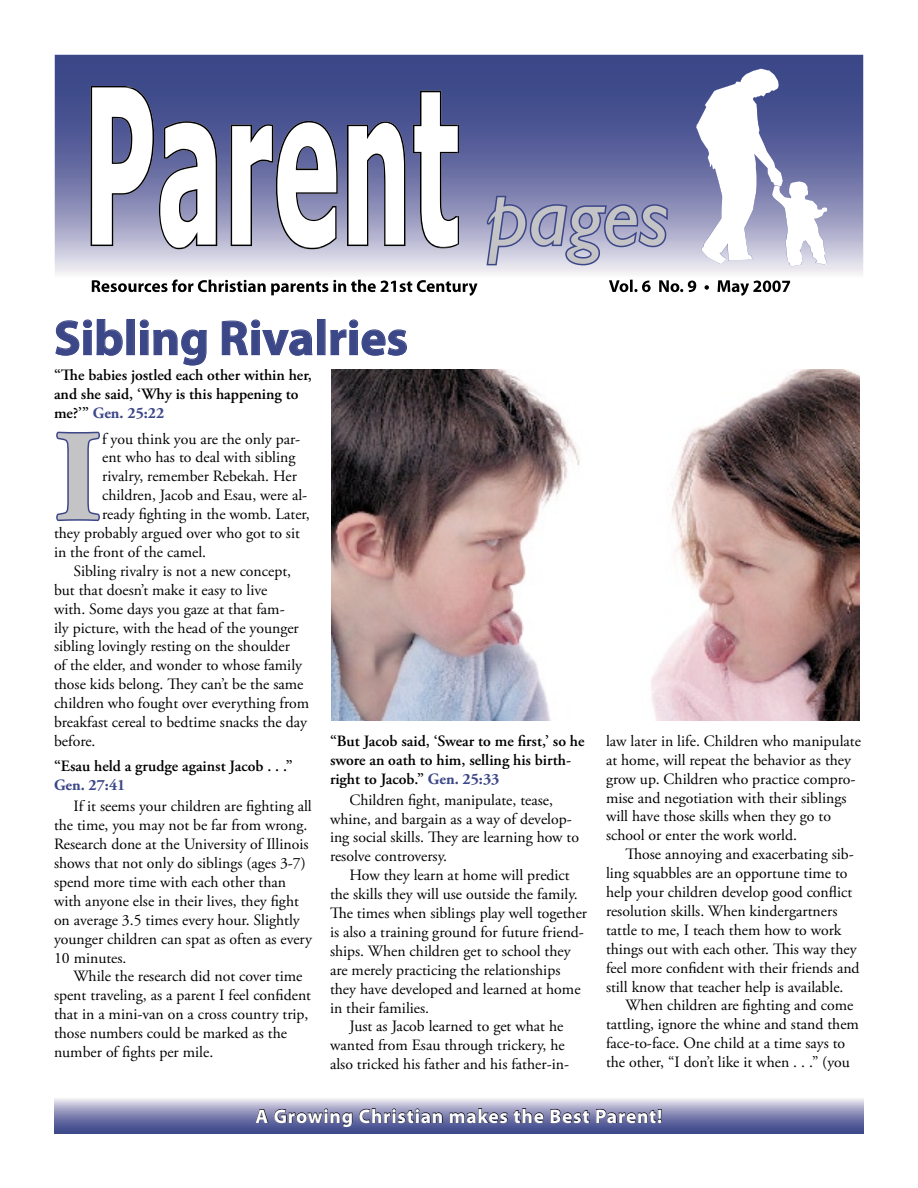
<style>
.page{position:relative;width:918px;height:1188px;background:#fff}
.page>*{position:absolute;margin:0;border:0;box-sizing:border-box;transform-origin:0 0}
.t1{font:700 216px "Tahoma";letter-spacing:.025em;color:#fff;scale:.5 1}
.t2{font:700 129.75px "Adobe Garamond Pro";color:#c4c3c5}
.t3{font:italic 84px "Gill Sans";color:#c4c3c5}
.t4{font:700 49.5px "Myriad Pro";color:#3c4788}
.t5{font:700 19.5px "Myriad Pro";letter-spacing:.04em;color:#fff}
.t6{font:15.75px/18.9px "Adobe Garamond Pro";color:#000}
.t7{font:600 15.75px/18.9px "Adobe Garamond Pro";color:#000}
.t8{font:700 15.75px "Adobe Garamond Pro";color:#3c4788}
.s1{font-weight:700;color:#3c4788}
</style>
<div class="page">
<svg style="left:54px;top:1098px;width:810px;height:36px;background:#8488b0"></svg>
<svg style="left:55px;top:55px;width:808px;height:237px;background:#7c82ae"></svg>
<img style="left:324px;top:1108px;width:208px;height:15px">
<svg style="left:56px;top:432px;width:44px;height:89px"></svg>
<img style="left:92px;top:280px;width:386px;height:16px">
<img style="left:606px;top:280px;width:184px;height:16px">
<svg style="left:696px;top:68px;width:131px;height:198px"></svg>
<img style="left:91px;top:86px;width:368px;height:163px">
<img style="left:92px;top:88px;width:366px;height:160px">
<svg style="left:485px;top:194px;width:185px;height:73px;background:#9294bb"></svg>
<svg style="left:55px;top:319px;width:68px;height:37px"></svg>
<div style="left:127px;top:319px;width:8px;height:36px;border:1px solid #3c4788"></div>
<svg style="left:140px;top:319px;width:67px;height:47px"></svg>
<svg style="left:222px;top:319px;width:91px;height:37px"></svg>
<div style="left:317px;top:319px;width:8px;height:36px;border:1px solid #3c4788"></div>
<svg style="left:330px;top:319px;width:77px;height:37px"></svg>
<img style="left:332px;top:369px;width:528px;height:352px">
<h1 class="t1" style="left:84px;top:29px;width:750px">Parent</h1>
<h3 class="t4" style="left:54px;top:310px;width:356px">Sibling Rivalries</h3>
<h3 class="t3" style="left:487px;top:168px;width:183px">pages</h3>
<p class="t7" style="left:54px;top:366px;width:259px">“The babies jostled each other within her, and she said, ‘Why is this happening to me?’” <span class="s1">Gen. 25:22</span></p>
<h2 class="t2" style="left:54px;top:403px;width:50px">I</h2>
<p class="t6" style="left:102px;top:430px;width:200px">f you think you are the only par-</p>
<p class="t6" style="left:102px;top:449px;width:195px">ent who has to deal with sibling</p>
<p class="t6" style="left:102px;top:468px;width:196px">rivalry, remember Rebekah. Her</p>
<p class="t6" style="left:102px;top:486px;width:207px">children, Jacob and Esau, were al-</p>
<p class="t6" style="left:102px;top:505px;width:209px">ready fighting in the womb. Later,</p>
<p class="t6" style="left:54px;top:524px;width:247px">they probably argued over who got to sit</p>
<p class="t6" style="left:54px;top:543px;width:154px">in the front of the camel.</p>
<p class="t6" style="left:74px;top:562px;width:219px">Sibling rivalry is not a new concept,</p>
<p class="t6" style="left:54px;top:581px;width:215px">but that doesn’t make it easy to live</p>
<p class="t6" style="left:54px;top:600px;width:232px">with. Some days you gaze at that fam-</p>
<p class="t6" style="left:54px;top:619px;width:246px">ily picture, with the head of the younger</p>
<p class="t6" style="left:54px;top:638px;width:238px">sibling lovingly resting on the shoulder</p>
<p class="t6" style="left:54px;top:657px;width:250px">of the elder, and wonder to whose family</p>
<p class="t6" style="left:54px;top:675px;width:251px">those kids belong. They can’t be the same</p>
<p class="t6" style="left:54px;top:694px;width:257px">children who fought over everything from</p>
<p class="t6" style="left:54px;top:713px;width:255px">breakfast cereal to bedtime snacks the day</p>
<p class="t6" style="left:54px;top:732px;width:43px">before.</p>
<p class="t7" style="left:54px;top:757px;width:240px">“Esau held a grudge against Jacob . . .”</p>
<p class="t8" style="left:54px;top:776px;width:73px">Gen. 27:41</p>
<p class="t6" style="left:54px;top:797px;width:260px;text-indent:20px">If it seems your children are fighting all the time, you may not be far from wrong.<br>Research done at the University of Illinois shows that not only do siblings (ages 3-7) spend more time with each other than with anyone else in their lives, they fight on average 3.5 times every hour. Slightly younger children can spat as often as every 10 minutes.</p>
<p class="t6" style="left:54px;top:968px;width:259px;text-indent:20px">While the research did not cover time spent traveling, as a parent I feel confident that in a mini-van on a cross country trip, those numbers could be marked as the number of fights per mile.</p>
<p class="t7" style="left:330px;top:732px;width:256px">“But Jacob said, ‘Swear to me first,’ so he swore an oath to him, selling his birth&shy;right to Jacob.” <span class="s1">Gen. 25:33</span></p>
<p class="t6" style="left:330px;top:791px;width:251px;text-indent:20px">Children fight, manipulate, tease, whine, and bargain as a way of develop&shy;ing social skills. They are learning how to resolve controversy.</p>
<p class="t6" style="left:350px;top:866px;width:222px">How they learn at home will predict</p>
<p class="t6" style="left:330px;top:885px;width:249px">the skills they will use outside the family.</p>
<p class="t6" style="left:330px;top:904px;width:259px">The times when siblings play well together</p>
<p class="t6" style="left:330px;top:923px;width:256px">is also a training ground for future friend-</p>
<p class="t6" style="left:330px;top:942px;width:242px">ships. When children get to school they</p>
<p class="t6" style="left:330px;top:961px;width:232px">are merely practicing the relationships</p>
<p class="t6" style="left:330px;top:980px;width:252px">they have developed and learned at home</p>
<p class="t6" style="left:330px;top:999px;width:101px">in their families.</p>
<p class="t6" style="left:350px;top:1018px;width:215px">Just as Jacob learned to get what he</p>
<p class="t6" style="left:330px;top:1036px;width:236px">wanted from Esau through trickery, he</p>
<p class="t6" style="left:330px;top:1055px;width:241px">also tricked his father and his father-in-</p>
<p class="t6" style="left:606px;top:732px;width:257px">law later in life. Children who manipulate at home, will repeat the behavior as they grow up. Children who practice compro&shy;mise and negotiation with their siblings will have those skills when they go to school or enter the work world.</p>
<p class="t6" style="left:606px;top:845px;width:255px;text-indent:20px">Those annoying and exacerbating sib&shy;ling squabbles are an opportune time to help your children develop good conflict resolution skills. When kindergartners tattle to me, I teach them how to work things out with each other. This way they feel more confident with their friends and still know that teacher help is available.</p>
<p class="t6" style="left:606px;top:997px;width:255px;text-indent:20px">When children are fighting and come tattling, ignore the whine and stand them face-to-face. One child at a time says to the other, “I don’t like it when . . .” (you</p>
<p class="t5" style="left:256px;top:1105px;width:408px">A Growing Christian makes the Best Parent!</p>
</div>
